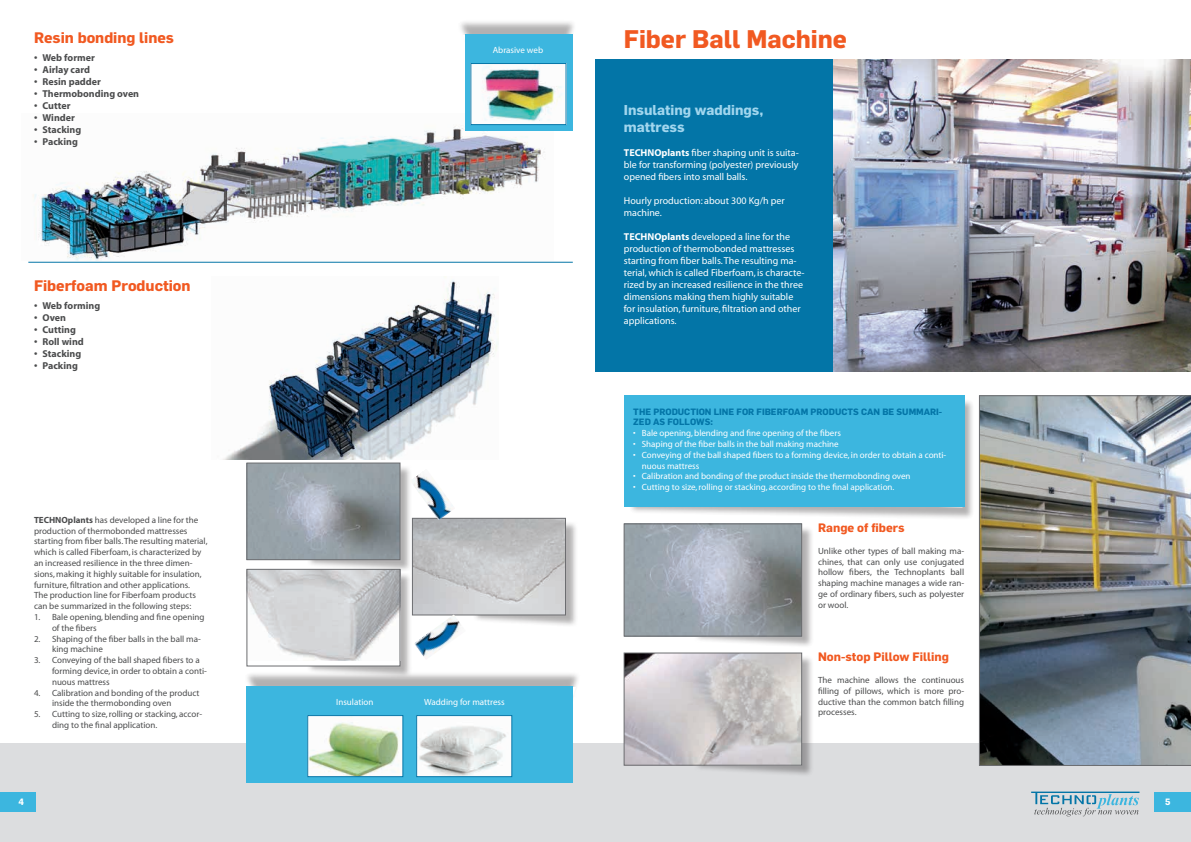
<style>
.page{position:relative;width:1191px;height:842px;background:#fff}
.page>*{position:absolute;margin:0;border:0;box-sizing:border-box;transform-origin:0 0}
.t1{font:700 25px "Flama";color:#f15921}
.t2{font:700 15px "Flama";color:#f15921}
.t3{font:700 14px/16.8px "Flama";color:#a1d6ee}
.t4{font:700 12px "Flama";color:#f15921}
.t5{font:10px/12px "Myriad";color:#fff}
.t6{font:700 10px "Myriad";color:#4b4c4d}
.t7{font:9px/10.8px "Myriad";color:#4b4c4d}
.t8{font:9px/10.8px "Myriad";color:#fff}
.t9{font:700 9px/10.8px "Flama";color:#0375a7}
.t10{font:700 9px "Flama";color:#fff}
.s1{font-weight:700}
</style>
<div class="page">
<div style="left:0;top:743px;width:1191px;height:99px;background:#dcdddf"></div>
<div style="left:595px;top:59px;width:596px;height:312px;background:#0375a7"></div>
<div style="left:1154px;top:792px;width:37px;height:19px;background:#3cb6df"></div>
<div style="left:0;top:792px;width:36px;height:19px;background:#3cb6df"></div>
<svg style="left:1031px;top:792px;width:108px;height:24px"></svg>
<img style="left:33px;top:126px;width:521px;height:135px">
<div style="left:628px;top:398px;width:347px;height:122px;background:#231f20;opacity:.35"></div>
<div style="left:624px;top:395px;width:340px;height:112px;background:#3cb6df"></div>
<div style="left:457px;top:20px;width:119px;height:81px;background:#231f20;opacity:.35"></div>
<svg style="left:462px;top:35px;width:3px;height:66px"></svg>
<div style="left:465px;top:34px;width:108px;height:96px;background:#3cb6df"></div>
<img style="left:473px;top:65px;width:91px;height:58px">
<div style="left:471px;top:63px;width:95px;height:62px;border:1px solid #0375a7"></div>
<div style="left:244px;top:672px;width:337px;height:81px;background:#231f20;opacity:.35"></div>
<div style="left:247px;top:686px;width:326px;height:96px;background:#3cb6df"></div>
<img style="left:309px;top:717px;width:92px;height:58px">
<div style="left:307px;top:715px;width:96px;height:62px;border:1px solid #0375a7"></div>
<img style="left:418px;top:717px;width:92px;height:58px">
<div style="left:416px;top:715px;width:96px;height:62px;border:1px solid #0375a7"></div>
<hr style="left:28px;top:262px;width:545px;height:1px;background:#0375a7">
<div style="left:307px;top:465px;width:105px;height:107px;background:#231f20;opacity:.35"></div>
<div style="left:472px;top:520px;width:106px;height:107px;background:#231f20;opacity:.35"></div>
<div style="left:307px;top:571px;width:105px;height:107px;background:#231f20;opacity:.35"></div>
<img style="left:249px;top:465px;width:149px;height:93px">
<div style="left:247px;top:463px;width:153px;height:97px;border:1px solid #6c6d70"></div>
<img style="left:414px;top:520px;width:150px;height:93px">
<div style="left:412px;top:518px;width:154px;height:97px;border:1px solid #6c6d70"></div>
<div style="left:247px;top:569px;width:153px;height:97px;background:#fff"></div>
<img style="left:249px;top:571px;width:149px;height:89px">
<div style="left:247px;top:569px;width:153px;height:97px;border:1px solid #6c6d70"></div>
<img style="left:414px;top:614px;width:52px;height:45px">
<img style="left:410px;top:468px;width:45px;height:52px">
<img style="left:833px;top:59px;width:358px;height:313px">
<div style="left:693px;top:526px;width:121px;height:122px;background:#231f20;opacity:.35"></div>
<div style="left:693px;top:655px;width:121px;height:122px;background:#231f20;opacity:.35"></div>
<img style="left:626px;top:526px;width:174px;height:108px">
<div style="left:624px;top:524px;width:178px;height:112px;border:1px solid #6c6d70"></div>
<img style="left:626px;top:655px;width:174px;height:108px">
<div style="left:624px;top:653px;width:178px;height:112px;border:1px solid #6c6d70"></div>
<img style="left:979px;top:395px;width:212px;height:371px">
<img style="left:223px;top:280px;width:275px;height:180px">
<h2 class="t2" style="left:34px;top:29px;width:141px">Resin bonding lines</h2>
<p class="t6" style="left:34px;top:52px;width:62px">• Web former</p>
<p class="t6" style="left:34px;top:64px;width:58px">• Airlay card</p>
<p class="t6" style="left:34px;top:76px;width:68px">• Resin padder</p>
<p class="t6" style="left:34px;top:88px;width:107px">• Thermobonding oven</p>
<p class="t6" style="left:34px;top:100px;width:38px">• Cutter</p>
<p class="t6" style="left:34px;top:112px;width:42px">• Winder</p>
<p class="t6" style="left:34px;top:124px;width:49px">• Stacking</p>
<p class="t6" style="left:34px;top:136px;width:45px">• Packing</p>
<h2 class="t2" style="left:34px;top:277px;width:158px">Fiberfoam Production</h2>
<p class="t6" style="left:34px;top:300px;width:68px">• Web forming</p>
<p class="t6" style="left:34px;top:312px;width:33px">• Oven</p>
<p class="t6" style="left:34px;top:324px;width:43px">• Cutting</p>
<p class="t6" style="left:34px;top:336px;width:51px">• Roll wind</p>
<p class="t6" style="left:34px;top:348px;width:49px">• Stacking</p>
<p class="t6" style="left:34px;top:360px;width:45px">• Packing</p>
<p class="t7" style="left:34px;top:515px;width:175px"><span class="s1">TECHNOplants</span> has developed a line for the production of thermobonded mattresses starting from fiber balls. The resulting material, which is called Fiberfoam, is characterized by an increased resilience in the three dimen&shy;sions, making it highly suitable for insulation, furniture, filtration and other applications.<br>The production line for Fiberfoam products can be summarized in the following steps:</p>
<p class="t7" style="left:52px;top:612px;width:154px;text-indent:-18px">1. Bale opening, blending and fine opening of the fibers</p>
<p class="t7" style="left:52px;top:633px;width:150px;text-indent:-18px">2. Shaping of the fiber balls in the ball ma&shy;king machine</p>
<p class="t7" style="left:52px;top:655px;width:156px;text-indent:-18px">3. Conveying of the ball shaped fibers to a forming device, in order to obtain a conti&shy;nuous mattress</p>
<p class="t7" style="left:52px;top:687px;width:149px;text-indent:-18px">4. Calibration and bonding of the product inside the thermobonding oven</p>
<p class="t7" style="left:52px;top:709px;width:152px;text-indent:-18px">5. Cutting to size, rolling or stacking, accor&shy;ding to the final application.</p>
<p class="t8" style="left:493px;top:45px;width:52px">Abrasive web</p>
<p class="t8" style="left:336px;top:697px;width:39px">Insulation</p>
<p class="t8" style="left:424px;top:697px;width:82px">Wadding for mattress</p>
<h1 class="t1" style="left:624px;top:23px;width:224px">Fiber Ball Machine</h1>
<h3 class="t3" style="left:624px;top:102px;width:141px">Insulating waddings, mattress</h3>
<p class="t5" style="left:624px;top:147px;width:176px;text-align:justify"><span class="s1">TECHNOplants</span> fiber shaping unit is suita&shy;ble for transforming (polyester) previously opened fibers into small balls.</p>
<p class="t5" style="left:624px;top:195px;width:162px">Hourly production: about 300 Kg/h per machine.</p>
<p class="t5" style="left:624px;top:231px;width:182px"><span class="s1">TECHNOplants</span> developed a line for the production of thermobonded mattresses starting from fiber balls. The resulting ma&shy;terial, which is called Fiberfoam, is characte&shy;rized by an increased resilience in the three dimensions making them highly suitable for insulation, furniture, filtration and other applications.</p>
<p class="t9" style="left:633px;top:406px;width:310px">THE PRODUCTION LINE FOR FIBERFOAM PRODUCTS CAN BE SUMMARI-<br>ZED AS FOLLOWS:</p>
<p class="t8" style="left:633px;top:428px;width:209px">• Bale opening, blending and fine opening of the fibers</p>
<p class="t8" style="left:633px;top:439px;width:207px">• Shaping of the fiber balls in the ball making machine</p>
<p class="t8" style="left:642px;top:450px;width:306px;text-indent:-9px">• Conveying of the ball shaped fibers to a forming device, in order to obtain a conti&shy;nuous mattress</p>
<p class="t8" style="left:633px;top:471px;width:279px">• Calibration and bonding of the product inside the thermobonding oven</p>
<p class="t8" style="left:633px;top:482px;width:263px">• Cutting to size, rolling or stacking, according to the final application.</p>
<h3 class="t4" style="left:818px;top:521px;width:88px">Range of fibers</h3>
<p class="t7" style="left:818px;top:546px;width:148px;text-align:justify">Unlike other types of ball making ma&shy;chines, that can only use conjugated hollow fibers, the Technoplants ball shaping machine manages a wide ran&shy;ge of ordinary fibers, such as polyester or wool.</p>
<h3 class="t4" style="left:818px;top:650px;width:132px">Non-stop Pillow Filling</h3>
<p class="t7" style="left:818px;top:675px;width:147px;text-align:justify">The machine allows the continuous filling of pillows, which is more pro&shy;ductive than the common batch filling processes.</p>
<p class="t10" style="left:18px;top:796px;width:7px">4</p>
<p class="t10" style="left:1165px;top:796px;width:7px">5</p>
</div>
